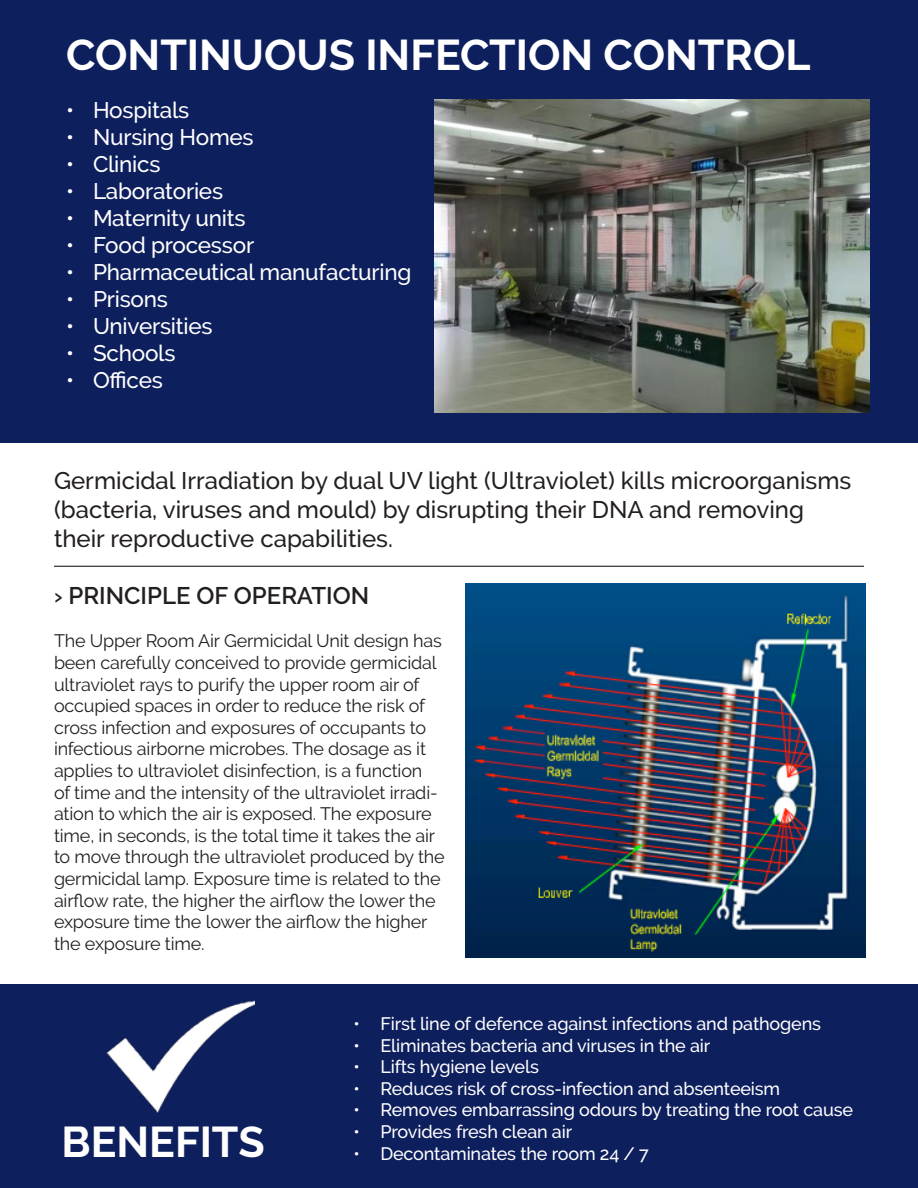
<style>
.page{position:relative;width:918px;height:1188px;background:#fff}
.page>*{position:absolute;margin:0;border:0;box-sizing:border-box;transform-origin:0 0}
.t1{font:700 42.9px "Raleway";color:#fff}
.t2{font:500 24px/28.8px "Raleway";color:#231f20}
.t3{font:600 24px "Raleway";color:#231f20}
.t4{font:500 22.5px "Raleway";letter-spacing:-.01em;color:#fff}
.t5{font:18px/21.6px "Raleway";letter-spacing:-.01em;color:#231f20}
.t6{font:500 18px "Raleway";letter-spacing:-.01em;color:#fff}
</style>
<div class="page">
<img style="left:466px;top:583px;width:399px;height:375px">
<div style="left:0;top:985px;width:918px;height:203px;background:#0e1f5d"></div>
<img style="left:107px;top:1000px;width:147px;height:113px">
<hr style="left:54px;top:566px;width:810px;height:1px;background:#231f20">
<div style="left:0;top:0;width:918px;height:443px;background:#0e1f5d"></div>
<img style="left:435px;top:100px;width:435px;height:313px">
<p class="t1" style="left:66px;top:30px;width:746px">CONTINUOUS INFECTION CONTROL</p>
<p class="t4" style="left:66px;top:97px;width:125px">• Hospitals</p>
<p class="t4" style="left:66px;top:124px;width:189px">• Nursing Homes</p>
<p class="t4" style="left:66px;top:151px;width:96px">• Clinics</p>
<p class="t4" style="left:66px;top:178px;width:159px">• Laboratories</p>
<p class="t4" style="left:66px;top:205px;width:181px">• Maternity units</p>
<p class="t4" style="left:66px;top:232px;width:190px">• Food processor</p>
<p class="t4" style="left:66px;top:259px;width:347px">• Pharmaceutical manufacturing</p>
<p class="t4" style="left:66px;top:286px;width:103px">• Prisons</p>
<p class="t4" style="left:66px;top:313px;width:148px">• Universities</p>
<p class="t4" style="left:66px;top:340px;width:111px">• Schools</p>
<p class="t4" style="left:66px;top:367px;width:98px">• Offices</p>
<p class="t2" style="left:54px;top:466px;width:799px">Germicidal Irradiation by dual UV light (Ultraviolet) kills microorganisms (bacteria, viruses and mould) by disrupting their DNA and removing their reproductive capabilities.</p>
<p class="t3" style="left:54px;top:582px;width:317px">› PRINCIPLE OF OPERATION</p>
<p class="t5" style="left:54px;top:630px;width:392px">The Upper Room Air Germicidal Unit design has been carefully conceived to provide germicidal ultraviolet rays to purify the upper room air of occupied spaces in order to reduce the risk of cross infection and exposures of occupants to infectious airborne microbes. The dosage as it applies to ultraviolet disinfection, is a function<br>of time and the intensity of the ultraviolet irradi&shy;ation to which the air is exposed. The exposure time, in seconds, is the total time it takes the air to move through the ultraviolet produced by the germicidal lamp. Exposure time is related to the airflow rate, the higher the airflow the lower the exposure time the lower the airflow the higher the exposure time.</p>
<p class="t1" style="left:62px;top:1117px;width:205px">BENEFITS</p>
<p class="t6" style="left:353px;top:1013px;width:469px">• First line of defence against infections and pathogens</p>
<p class="t6" style="left:353px;top:1035px;width:358px">• Eliminates bacteria and viruses in the air</p>
<p class="t6" style="left:353px;top:1056px;width:187px">• Lifts hygiene levels</p>
<p class="t6" style="left:353px;top:1078px;width:428px">• Reduces risk of cross-infection and absenteeism</p>
<p class="t6" style="left:353px;top:1100px;width:501px">• Removes embarrassing odours by treating the root cause</p>
<p class="t6" style="left:353px;top:1121px;width:220px">• Provides fresh clean air</p>
<p class="t6" style="left:353px;top:1143px;width:297px">• Decontaminates the room 24 / 7</p>
</div>
